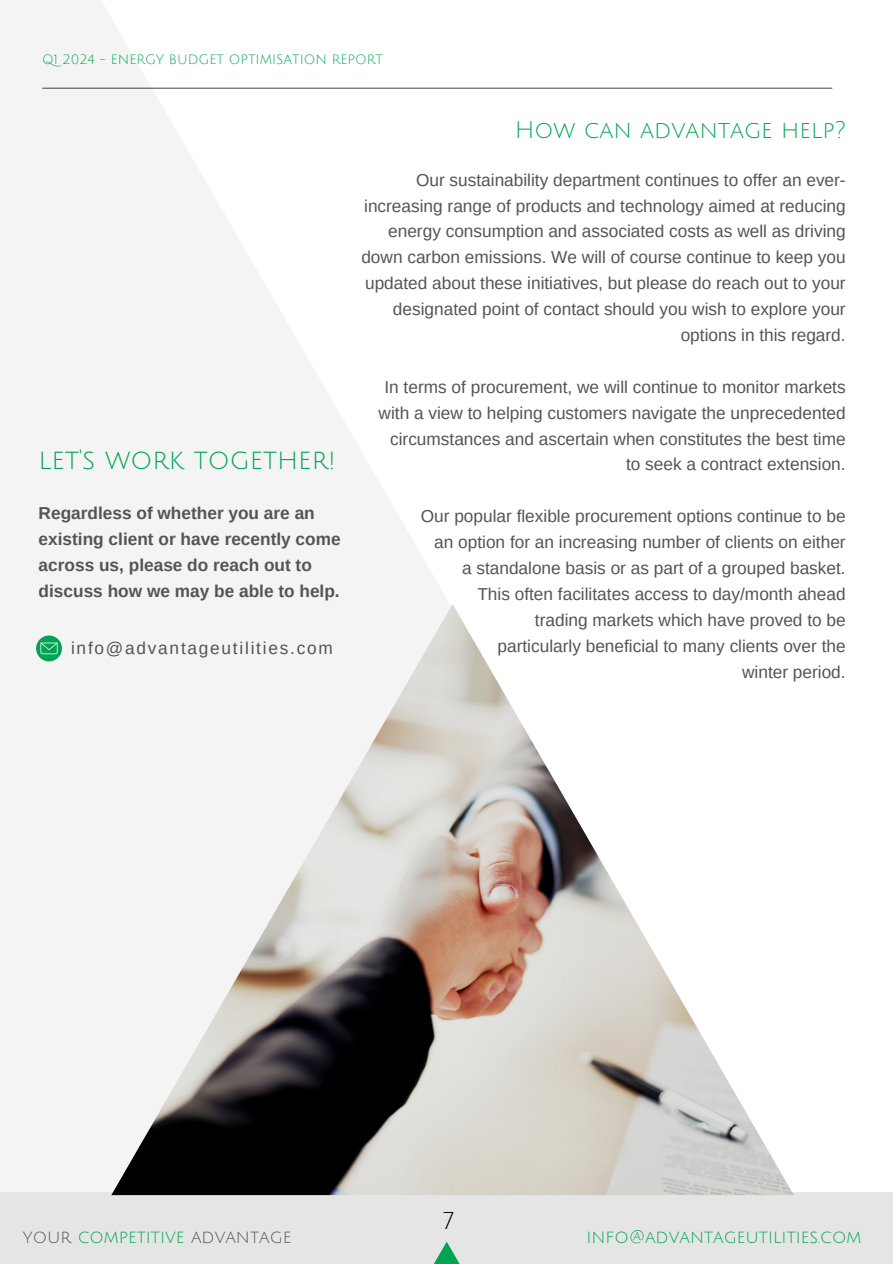
<style>
.page{position:relative;width:893px;height:1264px;background:#fff}
.page>*{position:absolute;margin:0;border:0;box-sizing:border-box;transform-origin:0 0}
.t1{font:27px "Julius Sans One";color:#01a452}
.t2{font:23.7px "Julius Sans One";color:#000}
.t3{font:23.25px "Julius Sans One";color:#01a452}
.t4{font:17.7px "Julius Sans One";color:#01a452}
.t5{font:17.7px "Julius Sans One";color:#545454}
.t6{font:17.25px/25.8px "Arimo";color:#545454;text-align:right}
.t7{font:700 17.25px/25.8px "Arimo";color:#545454}
.t8{font:17.25px "Arimo";letter-spacing:.1em;color:#545454}
.t9{font:13.2px "Julius Sans One";color:#01a452}
.s1{color:#01a452}
</style>
<div class="page">
<div style="left:0;top:1192px;width:892px;height:71px;background:#e5e5e5"></div>
<img style="left:111px;top:604px;width:682px;height:591px">
<svg style="left:434px;top:1242px;width:25px;height:21px"></svg>
<hr style="left:43px;top:88px;width:788px;height:1px;background:#545454">
<svg style="left:36px;top:635px;width:26px;height:26px"></svg>
<p class="t9" style="left:42px;top:52px;width:342px">Q1 2024 - ENERGY BUDGET OPTIMISATION REPORT</p>
<p class="t1" style="left:39px;top:445px;width:298px">let's work together!</p>
<p class="t7" style="left:39px;top:500px;width:303px">Regardless of whether you are an existing client or have recently come across us, please do reach out to discuss how we may be able to help.</p>
<p class="t8" style="left:71px;top:638px;width:263px">info@advantageutilities.com</p>
<p class="t3" style="left:514px;top:118px;width:332px">How can advantage help?</p>
<p class="t6" style="left:361px;top:167px;width:486px">Our sustainability department continues to offer an ever&shy;increasing range of products and technology aimed at reducing energy consumption and associated costs as well as driving down carbon emissions. We will of course continue to keep you updated about these initiatives, but please do reach out to your designated point of contact should you wish to explore your options in this regard.</p>
<p class="t6" style="left:378px;top:374px;width:468px">In terms of procurement, we will continue to monitor markets with a view to helping customers navigate the unprecedented circumstances and ascertain when constitutes the best time</p>
<p class="t6" style="left:626px;top:451px;width:221px">to seek a contract extension.</p>
<p class="t6" style="left:421px;top:503px;width:426px">Our popular flexible procurement options continue to be</p>
<p class="t6" style="left:434px;top:529px;width:413px">an option for an increasing number of clients on either</p>
<p class="t6" style="left:462px;top:555px;width:385px">a standalone basis or as part of a grouped basket.</p>
<p class="t6" style="left:477px;top:581px;width:370px">This often facilitates access to day/month ahead</p>
<p class="t6" style="left:535px;top:607px;width:312px">trading markets which have proved to be</p>
<p class="t6" style="left:497px;top:632px;width:349px">particularly beneficial to many clients over the</p>
<p class="t6" style="left:742px;top:658px;width:105px">winter period.</p>
<p class="t2" style="left:442px;top:1208px;width:14px">7</p>
<p class="t5" style="left:23px;top:1228px;width:270px">your <span class="s1">competitive</span> advantage</p>
<p class="t4" style="left:586px;top:1228px;width:276px">info@advantageutilities.com</p>
</div>
